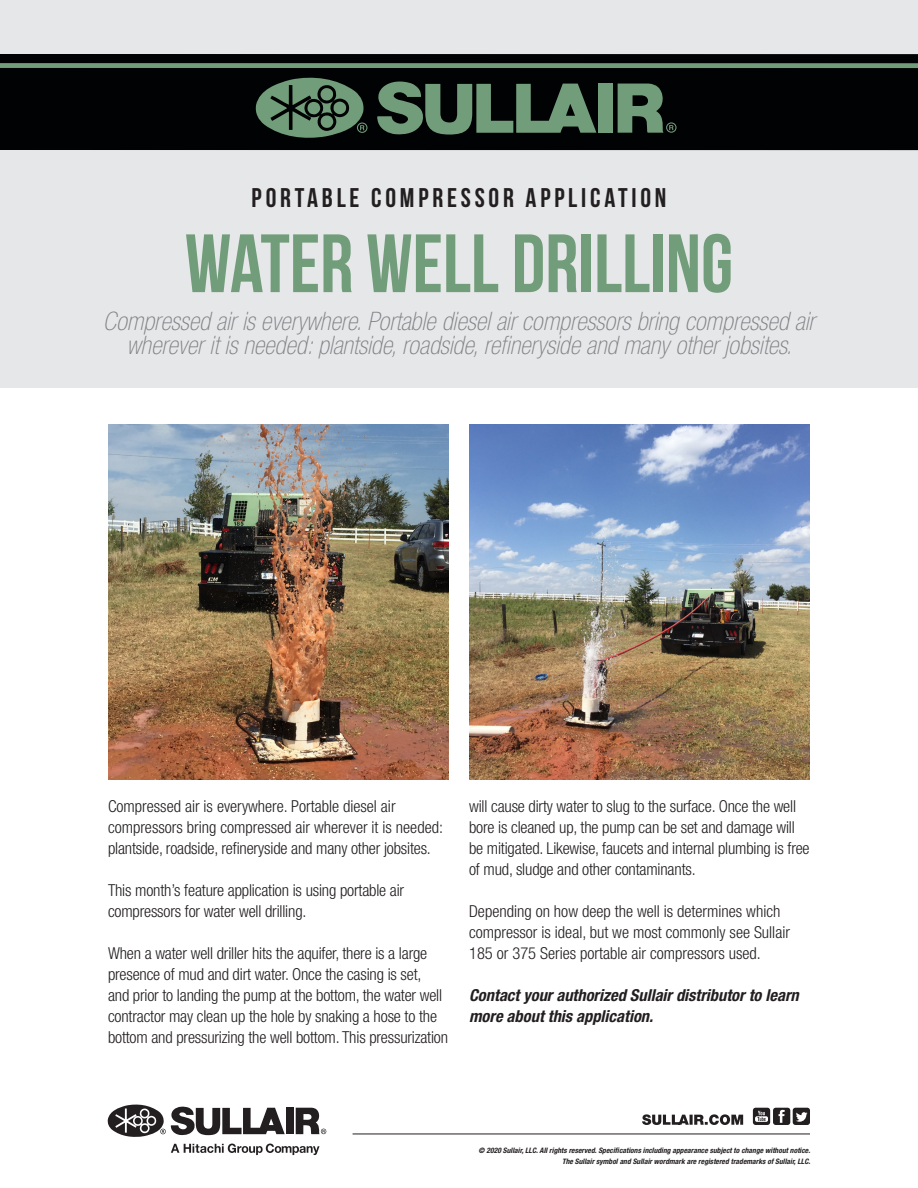
<style>
.page{position:relative;width:918px;height:1188px;background:#fff}
.page>*{position:absolute;margin:0;border:0;box-sizing:border-box;transform-origin:0 0}
.t1{font:700 82.5px "Bebas Neue";color:#729d7a}
.t2{font:700 27px "Bebas Neue";letter-spacing:.14em;color:#231f20}
.t3{font:italic 100 condensed 25.5px/24px "Helvetica Neue LT Std";color:#808285;text-align:center}
.Body_Copy{font:300 condensed 16.5px/21px "Helvetica Neue LT Std";letter-spacing:-.01em;color:#231f20}
.Body_Copy-2{font:italic 700 condensed 16.5px/21px "Helvetica Neue LT Std";color:#231f20}
.t4{font:italic 700 condensed 7.5px "Helvetica Neue LT Std";letter-spacing:.005em;color:#231f20}
</style>
<div class="page">
<div style="left:0;top:0;width:918px;height:387px;background:#e6e7e9"></div>
<div style="left:0;top:63px;width:918px;height:5px;background:#729d7a"></div>
<div style="left:0;top:68px;width:918px;height:82px;background:#010203"></div>
<div style="left:0;top:54px;width:918px;height:9px;background:#010203"></div>
<svg style="left:618px;top:84px;width:59px;height:49px"></svg>
<svg style="left:377px;top:81px;width:219px;height:54px"></svg>
<svg style="left:255px;top:77px;width:112px;height:61px"></svg>
<div style="left:598px;top:84px;width:15px;height:49px;background:#729d7a"></div>
<hr style="left:353px;top:1134px;width:457px;height:1px;background:#231f20">
<svg style="left:753px;top:1108px;width:57px;height:17px"></svg>
<svg style="left:642px;top:1114px;width:101px;height:11px"></svg>
<svg style="left:296px;top:1108px;width:30px;height:26px"></svg>
<svg style="left:107px;top:1104px;width:178px;height:33px"></svg>
<div style="left:286px;top:1108px;width:8px;height:26px;background:#231f20"></div>
<svg style="left:171px;top:1144px;width:149px;height:11px"></svg>
<img style="left:108px;top:424px;width:341px;height:356px">
<img style="left:469px;top:424px;width:341px;height:356px">
<p class="t2" style="left:252px;top:183px;width:416px">PORTABLE COMPRESSOR APPLICATION</p>
<p class="t1" style="left:185px;top:218px;width:550px">WATER WELL DRILLING</p>
<p class="t3" style="left:103px;top:309px;width:713px">Compressed air is everywhere. Portable diesel air compressors bring compressed air wherever it is needed: plantside, roadside, refineryside and many other jobsites.</p>
<p class="Body_Copy" style="left:108px;top:796px;width:336px">Compressed air is everywhere. Portable diesel air compressors bring compressed air wherever it is needed: plantside, roadside, refineryside and many other jobsites.</p>
<p class="Body_Copy" style="left:108px;top:880px;width:298px">This month’s feature application is using portable air compressors for water well drilling.</p>
<p class="Body_Copy" style="left:108px;top:943px;width:342px">When a water well driller hits the aquifer, there is a large presence of mud and dirt water. Once the casing is set,<br>and prior to landing the pump at the bottom, the water well contractor may clean up the hole by snaking a hose to the bottom and pressurizing the well bottom. This pressurization</p>
<p class="Body_Copy" style="left:469px;top:796px;width:342px">will cause dirty water to slug to the surface. Once the well bore is cleaned up, the pump can be set and damage will be mitigated. Likewise, faucets and internal plumbing is free of mud, sludge and other contaminants.</p>
<p class="Body_Copy" style="left:469px;top:901px;width:322px">Depending on how deep the well is determines which compressor is ideal, but we most commonly see Sullair<br>185 or 375 Series portable air compressors used.</p>
<p class="Body_Copy-2" style="left:469px;top:985px;width:331px">Contact your authorized Sullair distributor to learn more about this application.</p>
<p class="t4" style="left:479px;top:1146px;width:333px">© 2020 Sullair, LLC. All rights reserved. Specifications including appearance subject to change without notice.</p>
<p class="t4" style="left:562px;top:1156px;width:250px">The Sullair symbol and Sullair wordmark are registered trademarks of Sullair, LLC.</p>
</div>
